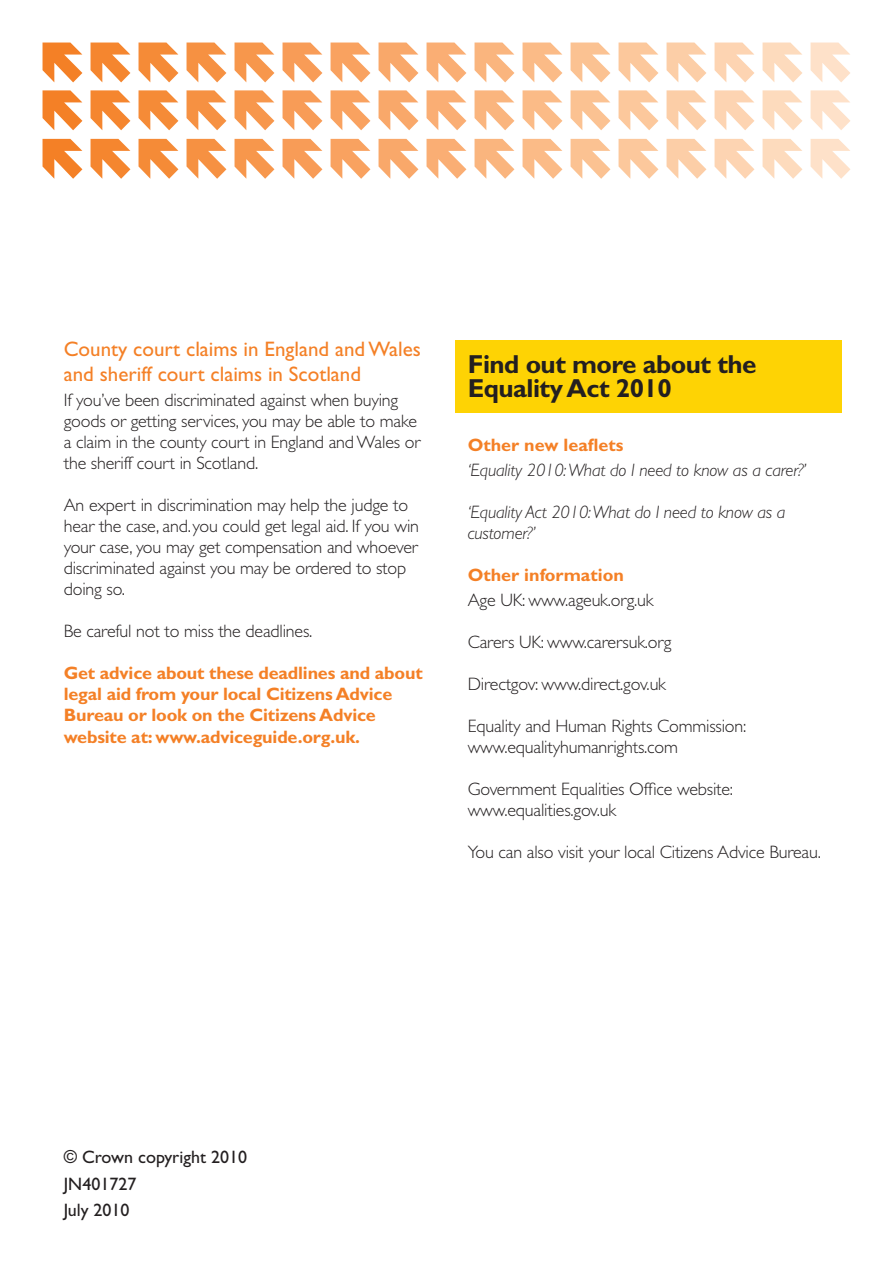
<style>
.page{position:relative;width:893px;height:1263px;background:#fff}
.page>*{position:absolute;margin:0;border:0;box-sizing:border-box;transform-origin:0 0}
.t1{font:700 26.1px/24.3px "Gill Sans";letter-spacing:-.02em;color:#231f20}
.t2{font:21px/25.2px "Gill Sans";color:#f48026}
.t3{font:300 18px/21px "Gill Sans";letter-spacing:-.01em;color:#231f20}
.t4{font:700 18px/21px "Gill Sans";letter-spacing:-.01em;color:#f48026}
.t5{font:italic 300 18px/21px "Gill Sans";letter-spacing:-.01em;color:#231f20}
.t6{font:18px "Gill Sans";color:#231f20}
</style>
<div class="page">
<svg style="left:91px;top:139px;width:39px;height:40px"></svg>
<svg style="left:139px;top:139px;width:39px;height:40px"></svg>
<svg style="left:43px;top:139px;width:39px;height:40px"></svg>
<svg style="left:187px;top:139px;width:39px;height:40px"></svg>
<svg style="left:235px;top:139px;width:39px;height:40px"></svg>
<svg style="left:283px;top:139px;width:39px;height:40px"></svg>
<svg style="left:331px;top:139px;width:39px;height:40px"></svg>
<svg style="left:379px;top:139px;width:39px;height:40px"></svg>
<svg style="left:427px;top:139px;width:39px;height:40px"></svg>
<svg style="left:475px;top:139px;width:39px;height:40px"></svg>
<svg style="left:523px;top:139px;width:39px;height:40px"></svg>
<svg style="left:571px;top:139px;width:39px;height:40px"></svg>
<svg style="left:619px;top:139px;width:39px;height:40px"></svg>
<svg style="left:91px;top:43px;width:39px;height:39px"></svg>
<svg style="left:91px;top:90px;width:39px;height:40px"></svg>
<svg style="left:235px;top:43px;width:39px;height:39px"></svg>
<svg style="left:235px;top:90px;width:39px;height:40px"></svg>
<svg style="left:283px;top:90px;width:39px;height:40px"></svg>
<svg style="left:379px;top:43px;width:39px;height:39px"></svg>
<svg style="left:379px;top:90px;width:39px;height:40px"></svg>
<svg style="left:427px;top:43px;width:39px;height:39px"></svg>
<svg style="left:427px;top:90px;width:39px;height:40px"></svg>
<svg style="left:475px;top:43px;width:39px;height:39px"></svg>
<svg style="left:475px;top:90px;width:39px;height:40px"></svg>
<svg style="left:523px;top:90px;width:39px;height:40px"></svg>
<svg style="left:619px;top:90px;width:39px;height:40px"></svg>
<svg style="left:667px;top:43px;width:39px;height:39px"></svg>
<svg style="left:43px;top:43px;width:39px;height:39px"></svg>
<svg style="left:43px;top:90px;width:39px;height:40px"></svg>
<svg style="left:714px;top:43px;width:40px;height:39px"></svg>
<svg style="left:283px;top:43px;width:39px;height:39px"></svg>
<svg style="left:331px;top:43px;width:39px;height:39px"></svg>
<svg style="left:331px;top:90px;width:39px;height:40px"></svg>
<svg style="left:523px;top:43px;width:39px;height:39px"></svg>
<svg style="left:571px;top:43px;width:39px;height:39px"></svg>
<svg style="left:571px;top:90px;width:39px;height:40px"></svg>
<svg style="left:619px;top:43px;width:39px;height:39px"></svg>
<svg style="left:187px;top:43px;width:39px;height:39px"></svg>
<svg style="left:187px;top:90px;width:39px;height:40px"></svg>
<svg style="left:139px;top:43px;width:39px;height:39px"></svg>
<svg style="left:139px;top:90px;width:39px;height:40px"></svg>
<svg style="left:762px;top:43px;width:40px;height:39px"></svg>
<svg style="left:810px;top:43px;width:40px;height:39px"></svg>
<svg style="left:667px;top:90px;width:39px;height:40px"></svg>
<svg style="left:714px;top:90px;width:40px;height:40px"></svg>
<svg style="left:762px;top:90px;width:40px;height:40px"></svg>
<svg style="left:810px;top:90px;width:40px;height:40px"></svg>
<svg style="left:667px;top:139px;width:39px;height:40px"></svg>
<svg style="left:714px;top:139px;width:40px;height:40px"></svg>
<svg style="left:762px;top:139px;width:40px;height:40px"></svg>
<svg style="left:810px;top:139px;width:40px;height:40px"></svg>
<div style="left:455px;top:340px;width:387px;height:72px;background:#fed304"></div>
<h3 class="t2" style="left:64px;top:336px;width:359px">County court claims in England and Wales and sheriff court claims in Scotland</h3>
<p class="t3" style="left:64px;top:390px;width:358px">If you’ve been discriminated against when buying goods or getting services, you may be able to make a claim in the county court in England and Wales or the sheriff court in Scotland.</p>
<p class="t3" style="left:64px;top:495px;width:357px">An expert in discrimination may help the judge to hear the case, and. you could get legal aid. If you win your case, you may get compensation and whoever discriminated against you may be ordered to stop doing so.</p>
<p class="t3" style="left:64px;top:621px;width:250px">Be careful not to miss the deadlines.</p>
<p class="t4" style="left:64px;top:663px;width:360px">Get advice about these deadlines and about legal aid from your local Citizens Advice Bureau or look on the Citizens Advice website at: www.adviceguide.org.uk.</p>
<h2 class="t1" style="left:468px;top:351px;width:290px">Find out more about the<br>Equality Act 2010</h2>
<h3 class="t4" style="left:468px;top:434px;width:157px">Other new leaflets</h3>
<p class="t5" style="left:468px;top:459px;width:340px">‘Equality 2010: What do I need to know as a carer?’</p>
<p class="t5" style="left:468px;top:501px;width:319px">‘Equality Act 2010: What do I need to know as a customer?’</p>
<h3 class="t4" style="left:468px;top:564px;width:158px">Other information</h3>
<p class="t3" style="left:468px;top:590px;width:187px">Age UK: www.ageuk.org.uk</p>
<p class="t3" style="left:468px;top:632px;width:205px">Carers UK: www.carersuk.org</p>
<p class="t3" style="left:468px;top:674px;width:200px">Directgov: www.direct.gov.uk</p>
<p class="t3" style="left:468px;top:716px;width:280px">Equality and Human Rights Commission: www.equalityhumanrights.com</p>
<p class="t3" style="left:468px;top:779px;width:267px">Government Equalities Office website: www.equalities.gov.uk</p>
<p class="t3" style="left:468px;top:842px;width:355px">You can also visit your local Citizens Advice Bureau.</p>
<p class="t6" style="left:64px;top:1146px;width:185px">© Crown copyright 2010</p>
<p class="t6" style="left:64px;top:1173px;width:74px">JN401727</p>
<p class="t6" style="left:64px;top:1200px;width:67px">July 2010</p>
</div>
